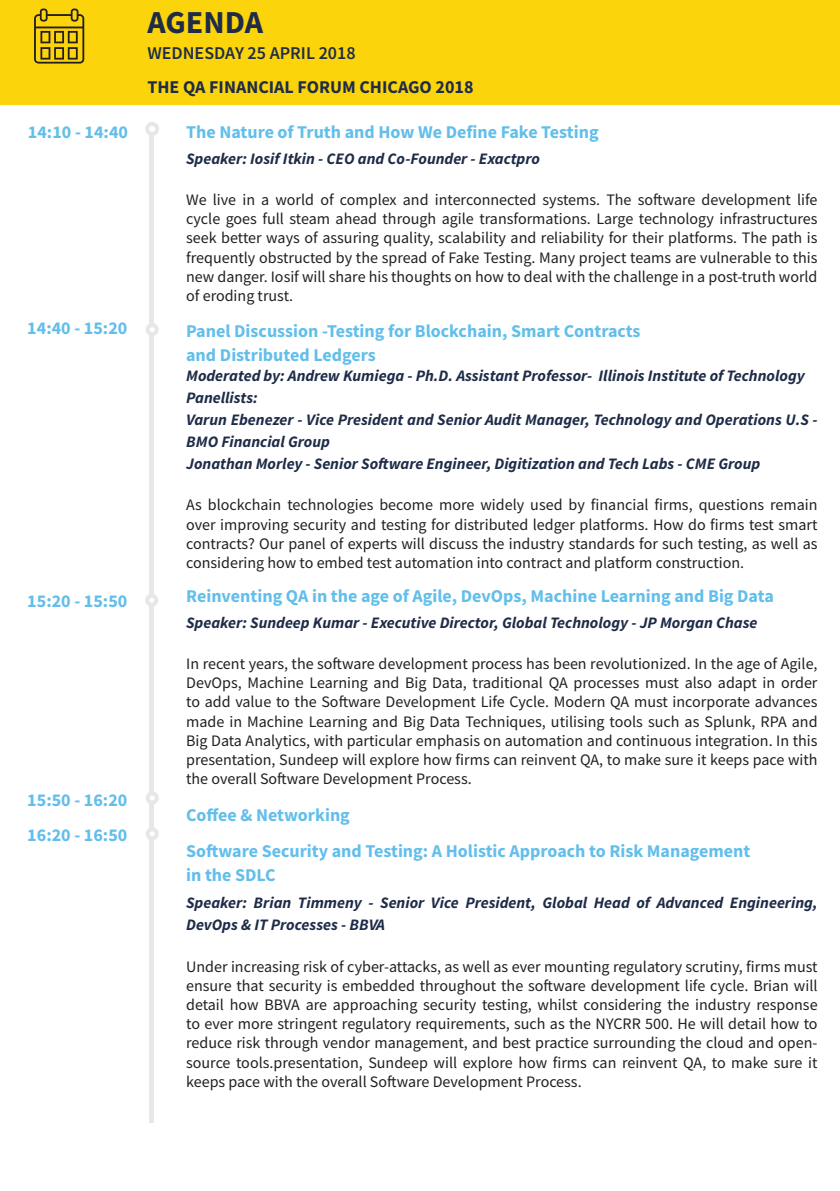
<style>
.page{position:relative;width:840px;height:1191px;background:#fff}
.page>*{position:absolute;margin:0;border:0;box-sizing:border-box;transform-origin:0 0}
.t1{font:700 32px "Source Sans Pro";color:#1e2c48}
.t2{font:700 18px "Source Sans Pro";color:#62beeb}
.t3{font:700 18px "Source Sans Pro";color:#1e2c48}
.t4{font:600 18px "Source Sans Pro";color:#1e2c48}
.t5{font:16px/19.2px "Source Sans Pro";color:#231f20;text-align:justify}
.t6{font:italic 700 16px/22px "Source Sans Pro";color:#1e2c48}
</style>
<div class="page">
<div style="left:149px;top:122px;width:5px;height:1000px;background:#e6e7e9"></div>
<div style="left:147px;top:124px;width:10px;height:10px;background:#fff;border-radius:50%"></div>
<div style="left:145px;top:122px;width:14px;height:14px;border:4px solid #e6e7e9;border-radius:50%"></div>
<div style="left:147px;top:595px;width:9px;height:10px;background:#fff;border-radius:50%"></div>
<div style="left:145px;top:593px;width:13px;height:14px;border:4px solid #e6e7e9;border-radius:50%"></div>
<div style="left:0;top:0;width:839px;height:104px;background:#fcd40b"></div>
<svg style="left:34px;top:8px;width:50px;height:56px"></svg>
<div style="left:148px;top:325px;width:9px;height:9px;background:#fff;border-radius:50%"></div>
<div style="left:146px;top:323px;width:13px;height:13px;border:4px solid #e6e7e9;border-radius:50%"></div>
<div style="left:148px;top:793px;width:9px;height:9px;background:#fff;border-radius:50%"></div>
<div style="left:146px;top:791px;width:13px;height:13px;border:4px solid #e6e7e9;border-radius:50%"></div>
<div style="left:148px;top:829px;width:9px;height:9px;background:#fff;border-radius:50%"></div>
<div style="left:146px;top:827px;width:13px;height:13px;border:4px solid #e6e7e9;border-radius:50%"></div>
<p class="t1" style="left:147px;top:0;width:117px">AGENDA</p>
<p class="t4" style="left:147px;top:41px;width:209px">WEDNESDAY 25 APRIL 2018</p>
<p class="t3" style="left:147px;top:75px;width:327px">THE QA FINANCIAL FORUM CHICAGO 2018</p>
<p class="t2" style="left:28px;top:120px;width:102px">14:10 - 14:40</p>
<p class="t2" style="left:186px;top:120px;width:414px">The Nature of Truth and How We Define Fake Testing</p>
<p class="t2" style="left:27px;top:316px;width:102px">14:40 - 15:20</p>
<p class="t2" style="left:27px;top:589px;width:102px">15:20 - 15:50</p>
<p class="t2" style="left:27px;top:787px;width:102px">15:50 - 16:20</p>
<p class="t2" style="left:27px;top:822px;width:102px">16:20 - 16:50</p>
<p class="t6" style="left:186px;top:147px;width:355px">Speaker: Iosif Itkin - CEO and Co-Founder - Exactpro</p>
<p class="t5" style="left:186px;top:190px;width:632px">We live in a world of complex and interconnected systems. The software development life cycle goes full steam ahead through agile transformations. Large technology infrastructures seek better ways of assuring quality, scalability and reliability for their platforms. The path is frequently obstructed by the spread of Fake Testing. Many project teams are vulnerable to this new danger. Iosif will share his thoughts on how to deal with the challenge in a post-truth world of eroding trust.</p>
<p class="t2" style="left:186px;top:318px;width:455px">Panel Discussion -Testing for Blockchain, Smart Contracts</p>
<p class="t2" style="left:186px;top:342px;width:191px">and Distributed Ledgers</p>
<p class="t6" style="left:186px;top:364px;width:619px">Moderated by: Andrew Kumiega - Ph.D. Assistant Professor- Illinois Institute of Technology</p>
<p class="t6" style="left:186px;top:386px;width:73px">Panellists:</p>
<p class="t6" style="left:186px;top:408px;width:632px">Varun Ebenezer - Vice President and Senior Audit Manager, Technology and Operations U.S -<br>BMO Financial Group</p>
<p class="t6" style="left:186px;top:452px;width:575px">Jonathan Morley - Senior Software Engineer, Digitization and Tech Labs - CME Group</p>
<p class="t5" style="left:186px;top:495px;width:632px">As blockchain technologies become more widely used by financial firms, questions remain over improving security and testing for distributed ledger platforms. How do firms test smart contracts? Our panel of experts will discuss the industry standards for such testing, as well as considering how to embed test automation into contract and platform construction.</p>
<p class="t2" style="left:186px;top:584px;width:589px">Reinventing QA in the age of Agile, DevOps, Machine Learning and Big Data</p>
<p class="t6" style="left:186px;top:611px;width:572px">Speaker: Sundeep Kumar - Executive Director, Global Technology - JP Morgan Chase</p>
<p class="t5" style="left:186px;top:654px;width:632px">In recent years, the software development process has been revolutionized. In the age of Agile, DevOps, Machine Learning and Big Data, traditional QA processes must also adapt in order to add value to the Software Development Life Cycle. Modern QA must incorporate advances made in Machine Learning and Big Data Techniques, utilising tools such as Splunk, RPA and Big Data Analytics, with particular emphasis on automation and continuous integration. In this presentation, Sundeep will explore how firms can reinvent QA, to make sure it keeps pace with the overall Software Development Process.</p>
<p class="t2" style="left:186px;top:803px;width:165px">Coffee &amp; Networking</p>
<p class="t2" style="left:186px;top:839px;width:565px">Software Security and Testing: A Holistic Approach to Risk Management</p>
<p class="t2" style="left:186px;top:863px;width:91px">in the SDLC</p>
<p class="t6" style="left:186px;top:891px;width:632px">Speaker: Brian Timmeny - Senior Vice President, Global Head of Advanced Engineering,<br>DevOps &amp; IT Processes - BBVA</p>
<p class="t5" style="left:186px;top:956px;width:632px">Under increasing risk of cyber-attacks, as well as ever mounting regulatory scrutiny, firms must ensure that security is embedded throughout the software development life cycle. Brian will detail how BBVA are approaching security testing, whilst considering the industry response to ever more stringent regulatory requirements, such as the NYCRR 500. He will detail how to reduce risk through vendor management, and best practice surrounding the cloud and open&shy;source tools.presentation, Sundeep will explore how firms can reinvent QA, to make sure it keeps pace with the overall Software Development Process.</p>
</div>
